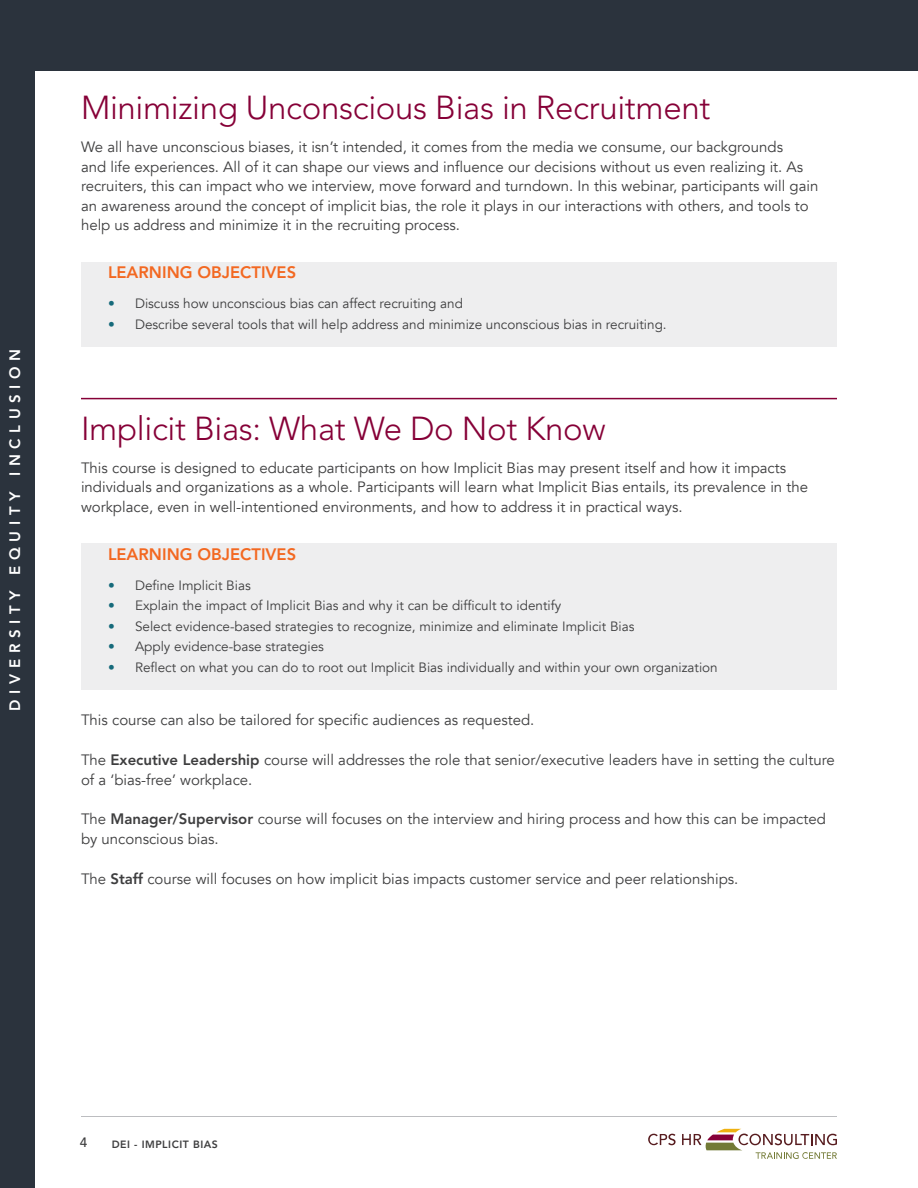
<style>
.page{position:relative;width:918px;height:1188px;background:#fff}
.page>*{position:absolute;margin:0;border:0;box-sizing:border-box;transform-origin:0 0}
.Class_header_no_line{font:300 33px "Avenir LT Std";letter-spacing:-.01em;color:#860037}
.Class_Header_Line{font:300 33px "Avenir LT Std";letter-spacing:-.01em;color:#860037}
.Learning_Objectives{font:800 16.5px "Avenir LT Std";color:#f36821}
.Body{font:15px/19.5px "Avenir";color:#3e3e3f}
.t1{font:800 15px "Avenir LT Std";letter-spacing:.375em;color:#fff}
.t2{font:13.5px "Avenir";color:#3e3e3f}
.t3{font:500 13.5px "Avenir LT Std";color:#3e3e3f}
.t4{font:800 10.5px "Avenir LT Std";letter-spacing:.05em;color:#3e3e3f}
.s1{color:#166a7b}
.s2{font-family:"Avenir LT Std";font-weight:800}
</style>
<div class="page">
<div style="left:0;top:0;width:918px;height:71px;background:#2b333d"></div>
<div style="left:0;top:0;width:35px;height:1188px;background:#2b333d"></div>
<svg style="left:648px;top:1134px;width:28px;height:11px"></svg>
<svg style="left:682px;top:1129px;width:155px;height:30px"></svg>
<hr style="left:81px;top:1116px;width:756px;height:1px;background:#bcbdc0">
<div style="left:81px;top:262px;width:756px;height:20px;background:#eeeeef"></div>
<div style="left:81px;top:281px;width:756px;height:45px;background:#eeeeef"></div>
<div style="left:81px;top:302px;width:756px;height:45px;background:#eeeeef"></div>
<hr style="left:81px;top:398px;width:756px;height:1px;background:#860037">
<div style="left:81px;top:544px;width:756px;height:20px;background:#eeeeef"></div>
<div style="left:81px;top:563px;width:756px;height:45px;background:#eeeeef"></div>
<div style="left:81px;top:604px;width:756px;height:45px;background:#eeeeef"></div>
<div style="left:81px;top:645px;width:756px;height:45px;background:#eeeeef"></div>
<p class="t1" style="left:6px;top:711px;width:363px;rotate:-90deg">DIVERSITY EQUITY INCLUSION</p>
<p class="Class_header_no_line" style="left:81px;top:89px;width:631px">Minimizing Unconscious Bias in Recruitment</p>
<p class="Body" style="left:81px;top:138px;width:739px">We all have unconscious biases, it isn’t intended, it comes from the media we consume, our backgrounds<br>and life experiences. All of it can shape our views and influence our decisions without us even realizing it. As recruiters, this can impact who we interview, move forward and turndown. In this webinar, participants will gain an awareness around the concept of implicit bias, the role it plays in our interactions with others, and tools to help us address and minimize it in the recruiting process.</p>
<p class="Learning_Objectives" style="left:108px;top:263px;width:190px">LEARNING OBJECTIVES</p>
<p class="t2" style="left:108px;top:296px;width:357px"><span class="s1">•</span> Discuss how unconscious bias can affect recruiting and</p>
<p class="t2" style="left:108px;top:316px;width:560px"><span class="s1">•</span> Describe several tools that will help address and minimize unconscious bias in recruiting.</p>
<p class="Class_Header_Line" style="left:81px;top:409px;width:526px">Implicit Bias: What We Do Not Know</p>
<p class="Body" style="left:81px;top:458px;width:729px">This course is designed to educate participants on how Implicit Bias may present itself and how it impacts individuals and organizations as a whole. Participants will learn what Implicit Bias entails, its prevalence in the workplace, even in well-intentioned environments, and how to address it in practical ways.</p>
<p class="Learning_Objectives" style="left:108px;top:544px;width:190px">LEARNING OBJECTIVES</p>
<p class="t2" style="left:108px;top:577px;width:144px"><span class="s1">•</span> Define Implicit Bias</p>
<p class="t2" style="left:108px;top:598px;width:455px"><span class="s1">•</span> Explain the impact of Implicit Bias and why it can be difficult to identify</p>
<p class="t2" style="left:108px;top:618px;width:528px"><span class="s1">•</span> Select evidence-based strategies to recognize, minimize and eliminate Implicit Bias</p>
<p class="t2" style="left:108px;top:639px;width:217px"><span class="s1">•</span> Apply evidence-base strategies</p>
<p class="t2" style="left:108px;top:659px;width:611px"><span class="s1">•</span> Reflect on what you can do to root out Implicit Bias individually and within your own organization</p>
<p class="Body" style="left:81px;top:711px;width:455px">This course can also be tailored for specific audiences as requested.</p>
<p class="Body" style="left:81px;top:750px;width:755px">The <span class="s2">Executive Leadership</span> course will addresses the role that senior/executive leaders have in setting the culture of a ‘bias-free’ workplace.</p>
<p class="Body" style="left:81px;top:810px;width:747px">The <span class="s2">Manager/Supervisor</span> course will focuses on the interview and hiring process and how this can be impacted by unconscious bias.</p>
<p class="Body" style="left:81px;top:869px;width:659px">The <span class="s2">Staff</span> course will focuses on how implicit bias impacts customer service and peer relationships.</p>
<p class="t3" style="left:80px;top:1134px;width:9px">4</p>
<p class="t4" style="left:112px;top:1138px;width:108px">DEI - IMPLICIT BIAS</p>
</div>
